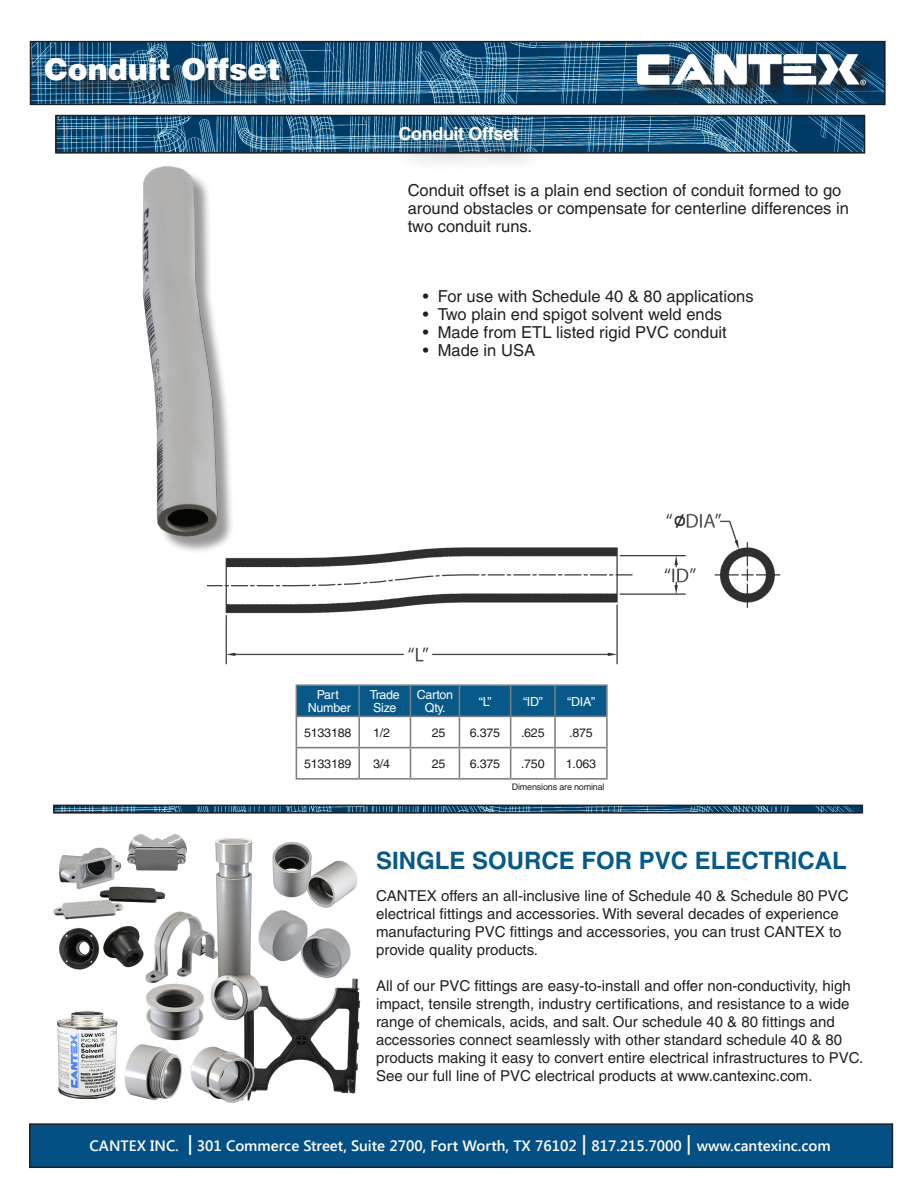
<style>
.page{position:relative;width:918px;height:1188px;background:#fff}
.page>*{position:absolute;margin:0;border:0;box-sizing:border-box;transform-origin:0 0}
.t1{font:900 30px "Helvetica";color:#fff}
.t2{font:700 24px "Helvetica";color:#065989}
.t3{font:700 18px "Helvetica";letter-spacing:-.02em;color:#fff}
.t4{font:16.5px/18px "Helvetica";color:#231f20}
.t5{font:15px/18px "Helvetica";color:#231f20}
.t6{font:600 15px "Segoe UI";color:#fff}
.t7{font:12.45px/12.5px "Helvetica";letter-spacing:-.02em;color:#fff;text-align:center}
.t8{font:12.3px "Helvetica";letter-spacing:-.02em;color:#231f20}
.t9{font:9px "Helvetica";letter-spacing:-.02em;color:#231f20}
.s1{font-size:19.5px}
</style>
<div class="page">
<img style="left:53px;top:834px;width:308px;height:269px">
<img style="left:33px;top:44px;width:850px;height:58px">
<div style="left:30px;top:41px;width:856px;height:64px;border:2px solid #231f20"></div>
<div style="left:640px;top:56px;width:243px;height:46px;background:#231f20;opacity:.54"></div>
<img style="left:638px;top:55px;width:231px;height:33px">
<div style="left:32px;top:1126px;width:858px;height:39px;background:#045085"></div>
<div style="left:29px;top:1123px;width:864px;height:45px;border:2px solid #231f20"></div>
<img style="left:58px;top:118px;width:804px;height:33px">
<div style="left:55px;top:115px;width:810px;height:39px;border:2px solid #231f20"></div>
<div style="left:389px;top:114px;width:161px;height:58px;background:#231f20;opacity:.75"></div>
<div style="left:48px;top:60px;width:250px;height:39px;background:#231f20;opacity:.75"></div>
<img style="left:56px;top:808px;width:804px;height:3px">
<div style="left:53px;top:805px;width:810px;height:9px;border:2px solid #231f20"></div>
<div style="left:297px;top:686px;width:309px;height:30px;background:#065989"></div>
<hr style="left:296px;top:684px;width:63px;height:2px;background:#7c7e81">
<hr style="left:296px;top:686px;width:1px;height:30px;background:#7c7e81">
<hr style="left:359px;top:684px;width:51px;height:2px;background:#7c7e81">
<hr style="left:358px;top:686px;width:2px;height:30px;background:#7c7e81">
<hr style="left:410px;top:684px;width:49px;height:2px;background:#7c7e81">
<hr style="left:410px;top:686px;width:1px;height:30px;background:#7c7e81">
<hr style="left:459px;top:684px;width:52px;height:2px;background:#7c7e81">
<hr style="left:459px;top:686px;width:1px;height:30px;background:#7c7e81">
<hr style="left:511px;top:684px;width:44px;height:2px;background:#7c7e81">
<hr style="left:510px;top:686px;width:1px;height:30px;background:#7c7e81">
<hr style="left:555px;top:684px;width:53px;height:2px;background:#7c7e81">
<hr style="left:554px;top:686px;width:2px;height:30px;background:#7c7e81">
<hr style="left:606px;top:686px;width:2px;height:30px;background:#7c7e81">
<hr style="left:296px;top:716px;width:63px;height:1px;background:#7c7e81">
<hr style="left:359px;top:716px;width:51px;height:1px;background:#7c7e81">
<hr style="left:410px;top:716px;width:49px;height:1px;background:#7c7e81">
<hr style="left:459px;top:716px;width:52px;height:1px;background:#7c7e81">
<hr style="left:511px;top:716px;width:44px;height:1px;background:#7c7e81">
<hr style="left:555px;top:716px;width:53px;height:1px;background:#7c7e81">
<hr style="left:296px;top:717px;width:1px;height:30px;background:#7c7e81">
<hr style="left:358px;top:717px;width:2px;height:30px;background:#7c7e81">
<hr style="left:410px;top:717px;width:1px;height:30px;background:#7c7e81">
<hr style="left:459px;top:717px;width:1px;height:30px;background:#7c7e81">
<hr style="left:510px;top:717px;width:1px;height:30px;background:#7c7e81">
<hr style="left:554px;top:717px;width:2px;height:30px;background:#7c7e81">
<hr style="left:606px;top:717px;width:2px;height:30px;background:#7c7e81">
<hr style="left:296px;top:747px;width:63px;height:1px;background:#7c7e81">
<hr style="left:296px;top:748px;width:1px;height:30px;background:#7c7e81">
<hr style="left:359px;top:747px;width:51px;height:1px;background:#7c7e81">
<hr style="left:358px;top:748px;width:2px;height:30px;background:#7c7e81">
<hr style="left:410px;top:747px;width:49px;height:1px;background:#7c7e81">
<hr style="left:410px;top:748px;width:1px;height:30px;background:#7c7e81">
<hr style="left:459px;top:747px;width:52px;height:1px;background:#7c7e81">
<hr style="left:459px;top:748px;width:1px;height:30px;background:#7c7e81">
<hr style="left:511px;top:747px;width:44px;height:1px;background:#7c7e81">
<hr style="left:510px;top:748px;width:1px;height:30px;background:#7c7e81">
<hr style="left:555px;top:747px;width:53px;height:1px;background:#7c7e81">
<hr style="left:554px;top:748px;width:2px;height:30px;background:#7c7e81">
<hr style="left:606px;top:748px;width:2px;height:30px;background:#7c7e81">
<hr style="left:296px;top:778px;width:63px;height:2px;background:#7c7e81">
<hr style="left:359px;top:778px;width:51px;height:2px;background:#7c7e81">
<hr style="left:410px;top:778px;width:49px;height:2px;background:#7c7e81">
<hr style="left:459px;top:778px;width:52px;height:2px;background:#7c7e81">
<hr style="left:511px;top:778px;width:44px;height:2px;background:#7c7e81">
<hr style="left:555px;top:778px;width:53px;height:2px;background:#7c7e81">
<img style="left:208px;top:513px;width:573px;height:152px">
<img style="left:55px;top:147px;width:326px;height:406px">
<p class="t1" style="left:45px;top:50px;width:238px">Conduit Offset</p>
<p class="t3" style="left:398px;top:122px;width:122px">Conduit Offset</p>
<p class="t4" style="left:408px;top:181px;width:443px">Conduit offset is a plain end section of conduit formed to go around obstacles or compensate for centerline differences in two conduit runs.</p>
<p class="t4" style="left:423px;top:288px;width:333px">• For use with Schedule 40 &amp; 80 applications</p>
<p class="t4" style="left:423px;top:306px;width:301px">• Two plain end spigot solvent weld ends</p>
<p class="t4" style="left:423px;top:324px;width:306px">• Made from ETL listed rigid PVC conduit</p>
<p class="t4" style="left:423px;top:342px;width:114px">• Made in USA</p>
<p class="t7" style="left:308px;top:689px;width:45px">Part<br>Number</p>
<p class="t7" style="left:370px;top:689px;width:31px;text-align:left">Trade<br>Size</p>
<p class="t7" style="left:417px;top:689px;width:38px">Carton<br>Qty.</p>
<p class="t7" style="left:479px;top:695px;width:15px">“L”</p>
<p class="t7" style="left:523px;top:695px;width:22px">“ID”</p>
<p class="t7" style="left:567px;top:695px;width:30px">“DIA”</p>
<p class="t8" style="left:304px;top:725px;width:49px">5133188</p>
<p class="t8" style="left:373px;top:725px;width:18px">1/2</p>
<p class="t8" style="left:432px;top:725px;width:15px">25</p>
<p class="t8" style="left:470px;top:725px;width:32px">6.375</p>
<p class="t8" style="left:521px;top:725px;width:25px">.625</p>
<p class="t8" style="left:569px;top:725px;width:25px">.875</p>
<p class="t8" style="left:304px;top:757px;width:49px">5133189</p>
<p class="t8" style="left:373px;top:757px;width:18px">3/4</p>
<p class="t8" style="left:432px;top:757px;width:15px">25</p>
<p class="t8" style="left:470px;top:757px;width:32px">6.375</p>
<p class="t8" style="left:521px;top:757px;width:25px">.750</p>
<p class="t8" style="left:566px;top:757px;width:32px">1.063</p>
<p class="t9" style="left:512px;top:782px;width:94px">Dimensions are nominal</p>
<p class="t2" style="left:376px;top:846px;width:472px">SINGLE SOURCE FOR PVC ELECTRICAL</p>
<p class="t5" style="left:376px;top:886px;width:474px">CANTEX offers an all-inclusive line of Schedule 40 &amp; Schedule 80 PVC electrical fittings and accessories. With several decades of experience manufacturing PVC fittings and accessories, you can trust CANTEX to provide quality products.</p>
<p class="t5" style="left:376px;top:976px;width:489px">All of our PVC fittings are easy-to-install and offer non-conductivity, high impact, tensile strength, industry certifications, and resistance to a wide range of chemicals, acids, and salt. Our schedule 40 &amp; 80 fittings and accessories connect seamlessly with other standard schedule 40 &amp; 80 products making it easy to convert entire electrical infrastructures to PVC.<br>See our full line of PVC electrical products at www.cantexinc.com.</p>
<p class="t6" style="left:90px;top:1135px;width:743px">CANTEX INC. <span class="s1">|</span> 301 Commerce Street, Suite 2700, Fort Worth, TX 76102 <span class="s1">|</span> 817.215.7000 <span class="s1">|</span> www.cantexinc.com</p>
</div>
